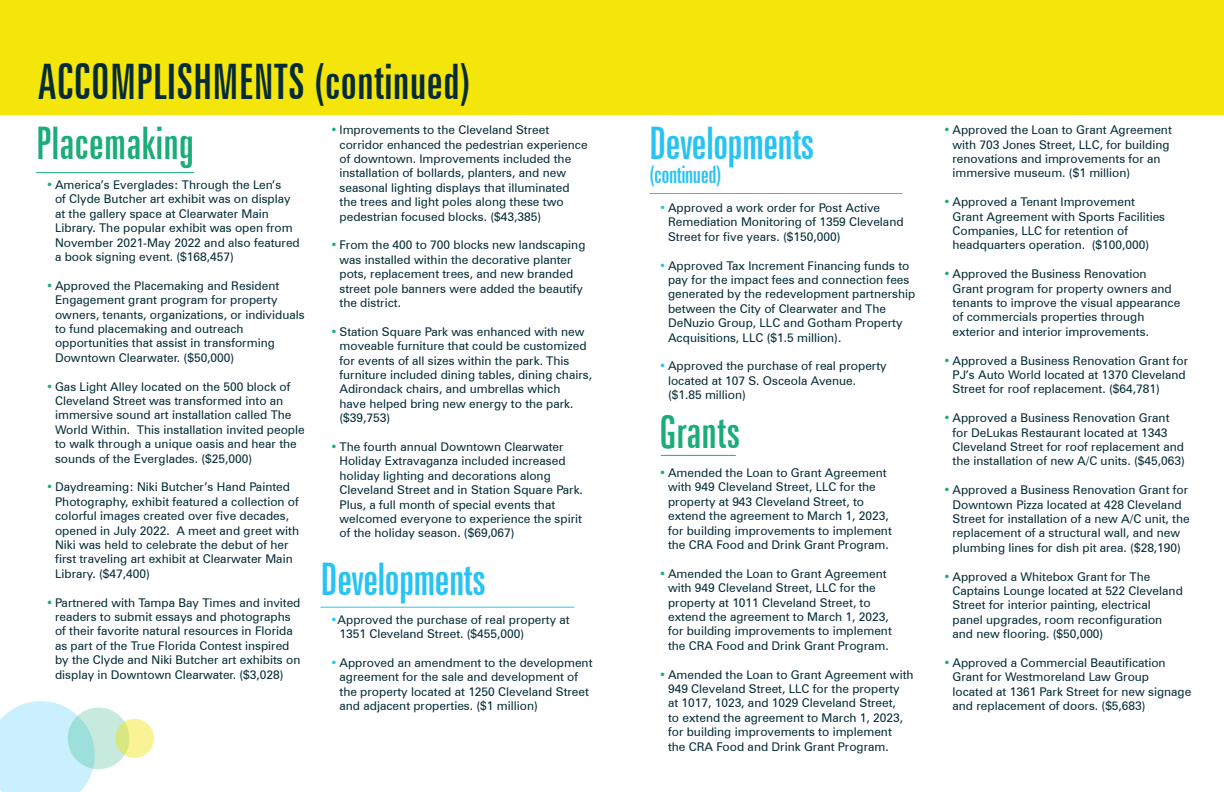
<style>
.page{position:relative;width:1224px;height:792px;background:#fff}
.page>*{position:absolute;margin:0;border:0;box-sizing:border-box;transform-origin:0 0}
.t1{font:extra-condensed 49px "Zurich BT";color:#042b36}
.t2{font:extra-condensed 45px "Zurich BT";letter-spacing:-.02em;color:#27c3f3}
.t3{font:extra-condensed 45px "Zurich BT";color:#1aad79}
.t4{font:extra-condensed 24px "Zurich BT";letter-spacing:-.02em;color:#27c3f3}
.t5{font:12px/14.4px "Zurich BT";color:#042b36}
.s1{color:#1aad79}
.s2{color:#27c3f3}
</style>
<div class="page">
<div style="left:0;top:0;width:1224px;height:114px;background:#f4e50a"></div>
<svg style="left:0;top:701px;width:93px;height:91px"></svg>
<svg style="left:68px;top:707px;width:61px;height:62px;fill:#c6eadd"></svg>
<svg style="left:115px;top:719px;width:39px;height:39px"></svg>
<hr style="left:649px;top:193px;width:254px;height:1px;background:#27c3f3">
<hr style="left:661px;top:455px;width:75px;height:1px;background:#1aad79">
<hr style="left:36px;top:172px;width:158px;height:1px;background:#1aad79">
<hr style="left:321px;top:607px;width:253px;height:1px;background:#27c3f3">
<p class="t1" style="left:38px;top:54px;width:435px">ACCOMPLISHMENTS (continued)</p>
<p class="t3" style="left:36px;top:118px;width:160px">Placemaking</p>
<p class="t5" style="left:55px;top:177px;width:246px;text-indent:-9px"><span class="s1">•</span> America’s Everglades: Through the Len’s<br>of Clyde Butcher art exhibit was on display at the gallery space at Clearwater Main Library. The popular exhibit was open from November 2021-May 2022 and also featured a book signing event. ($168,457)</p>
<p class="t5" style="left:55px;top:278px;width:251px;text-indent:-9px"><span class="s1">•</span> Approved the Placemaking and Resident Engagement grant program for property owners, tenants, organizations, or individuals to fund placemaking and outreach opportunities that assist in transforming Downtown Clearwater. ($50,000)</p>
<p class="t5" style="left:55px;top:379px;width:251px;text-indent:-9px"><span class="s1">•</span> Gas Light Alley located on the 500 block of Cleveland Street was transformed into an immersive sound art installation called The World Within. This installation invited people to walk through a unique oasis and hear the sounds of the Everglades. ($25,000)</p>
<p class="t5" style="left:55px;top:480px;width:246px;text-indent:-9px"><span class="s1">•</span> Daydreaming: Niki Butcher’s Hand Painted Photography, exhibit featured a collection of colorful images created over five decades, opened in July 2022. A meet and greet with Niki was held to celebrate the debut of her first traveling art exhibit at Clearwater Main Library. ($47,400)</p>
<p class="t5" style="left:55px;top:595px;width:247px;text-indent:-9px"><span class="s1">•</span> Partnered with Tampa Bay Times and invited readers to submit essays and photographs of their favorite natural resources in Florida as part of the True Florida Contest inspired by the Clyde and Niki Butcher art exhibits on display in Downtown Clearwater. ($3,028)</p>
<p class="t5" style="left:340px;top:123px;width:250px;text-indent:-9px"><span class="s1">•</span> Improvements to the Cleveland Street corridor enhanced the pedestrian experience of downtown. Improvements included the installation of bollards, planters, and new seasonal lighting displays that illuminated the trees and light poles along these two pedestrian focused blocks. ($43,385)</p>
<p class="t5" style="left:340px;top:238px;width:247px;text-indent:-9px"><span class="s1">•</span> From the 400 to 700 blocks new landscaping was installed within the decorative planter pots, replacement trees, and new branded street pole banners were added the beautify the district.</p>
<p class="t5" style="left:340px;top:324px;width:254px;text-indent:-9px"><span class="s1">•</span> Station Square Park was enhanced with new moveable furniture that could be customized for events of all sizes within the park. This furniture included dining tables, dining chairs, Adirondack chairs, and umbrellas which<br>have helped bring new energy to the park. ($39,753)</p>
<p class="t5" style="left:340px;top:439px;width:245px;text-indent:-9px"><span class="s1">•</span> The fourth annual Downtown Clearwater Holiday Extravaganza included increased holiday lighting and decorations along Cleveland Street and in Station Square Park.<br>Plus, a full month of special events that welcomed everyone to experience the spirit of the holiday season. ($69,067)</p>
<p class="t2" style="left:321px;top:553px;width:167px">Developments</p>
<p class="t5" style="left:340px;top:612px;width:232px;text-indent:-9px"><span class="s2">•</span>Approved the purchase of real property at<br>1351 Cleveland Street. ($455,000)</p>
<p class="t5" style="left:340px;top:655px;width:254px;text-indent:-9px"><span class="s2">•</span> Approved an amendment to the development agreement for the sale and development of the property located at 1250 Cleveland Street and adjacent properties. ($1 million)</p>
<p class="t2" style="left:649px;top:118px;width:167px">Developments</p>
<p class="t4" style="left:649px;top:161px;width:74px">(continued)</p>
<p class="t5" style="left:668px;top:200px;width:237px;text-indent:-9px"><span class="s2">•</span> Approved a work order for Post Active<br>Remediation Monitoring of 1359 Cleveland<br>Street for five years. ($150,000)</p>
<p class="t5" style="left:668px;top:258px;width:249px;text-indent:-9px"><span class="s2">•</span> Approved Tax Increment Financing funds to pay for the impact fees and connection fees generated by the redevelopment partnership between the City of Clearwater and The DeNuzio Group, LLC and Gotham Property Acquisitions, LLC ($1.5 million).</p>
<p class="t5" style="left:668px;top:359px;width:220px;text-indent:-9px"><span class="s2">•</span> Approved the purchase of real property located at 107 S. Osceola Avenue. ($1.85 million)</p>
<p class="t3" style="left:659px;top:407px;width:83px">Grants</p>
<p class="t5" style="left:668px;top:465px;width:225px;text-indent:-9px"><span class="s1">•</span> Amended the Loan to Grant Agreement with 949 Cleveland Street, LLC for the property at 943 Cleveland Street, to extend the agreement to March 1, 2023, for building improvements to implement the CRA Food and Drink Grant Program.</p>
<p class="t5" style="left:668px;top:566px;width:225px;text-indent:-9px"><span class="s1">•</span> Amended the Loan to Grant Agreement with 949 Cleveland Street, LLC for the property at 1011 Cleveland Street, to extend the agreement to March 1, 2023, for building improvements to implement the CRA Food and Drink Grant Program.</p>
<p class="t5" style="left:668px;top:667px;width:247px;text-indent:-9px"><span class="s1">•</span> Amended the Loan to Grant Agreement with 949 Cleveland Street, LLC for the property<br>at 1017, 1023, and 1029 Cleveland Street,<br>to extend the agreement to March 1, 2023, for building improvements to implement<br>the CRA Food and Drink Grant Program.</p>
<p class="t5" style="left:953px;top:123px;width:221px;text-indent:-9px"><span class="s1">•</span> Approved the Loan to Grant Agreement with 703 Jones Street, LLC, for building renovations and improvements for an immersive museum. ($1 million)</p>
<p class="t5" style="left:953px;top:195px;width:214px;text-indent:-9px"><span class="s1">•</span> Approved a Tenant Improvement Grant Agreement with Sports Facilities Companies, LLC for retention of headquarters operation. ($100,000)</p>
<p class="t5" style="left:953px;top:267px;width:229px;text-indent:-9px"><span class="s1">•</span> Approved the Business Renovation<br>Grant program for property owners and tenants to improve the visual appearance of commercials properties through exterior and interior improvements.</p>
<p class="t5" style="left:953px;top:353px;width:237px;text-indent:-9px"><span class="s1">•</span> Approved a Business Renovation Grant for<br>PJ’s Auto World located at 1370 Cleveland<br>Street for roof replacement. ($64,781)</p>
<p class="t5" style="left:953px;top:411px;width:234px;text-indent:-9px"><span class="s1">•</span> Approved a Business Renovation Grant for DeLukas Restaurant located at 1343<br>Cleveland Street for roof replacement and the installation of new A/C units. ($45,063)</p>
<p class="t5" style="left:953px;top:483px;width:239px;text-indent:-9px"><span class="s1">•</span> Approved a Business Renovation Grant for Downtown Pizza located at 428 Cleveland Street for installation of a new A/C unit, the replacement of a structural wall, and new plumbing lines for dish pit area. ($28,190)</p>
<p class="t5" style="left:953px;top:569px;width:232px;text-indent:-9px"><span class="s1">•</span> Approved a Whitebox Grant for The Captains Lounge located at 522 Cleveland Street for interior painting, electrical panel upgrades, room reconfiguration and new flooring. ($50,000)</p>
<p class="t5" style="left:953px;top:655px;width:240px;text-indent:-9px"><span class="s1">•</span> Approved a Commercial Beautification Grant for Westmoreland Law Group located at 1361 Park Street for new signage and replacement of doors. ($5,683)</p>
</div>
